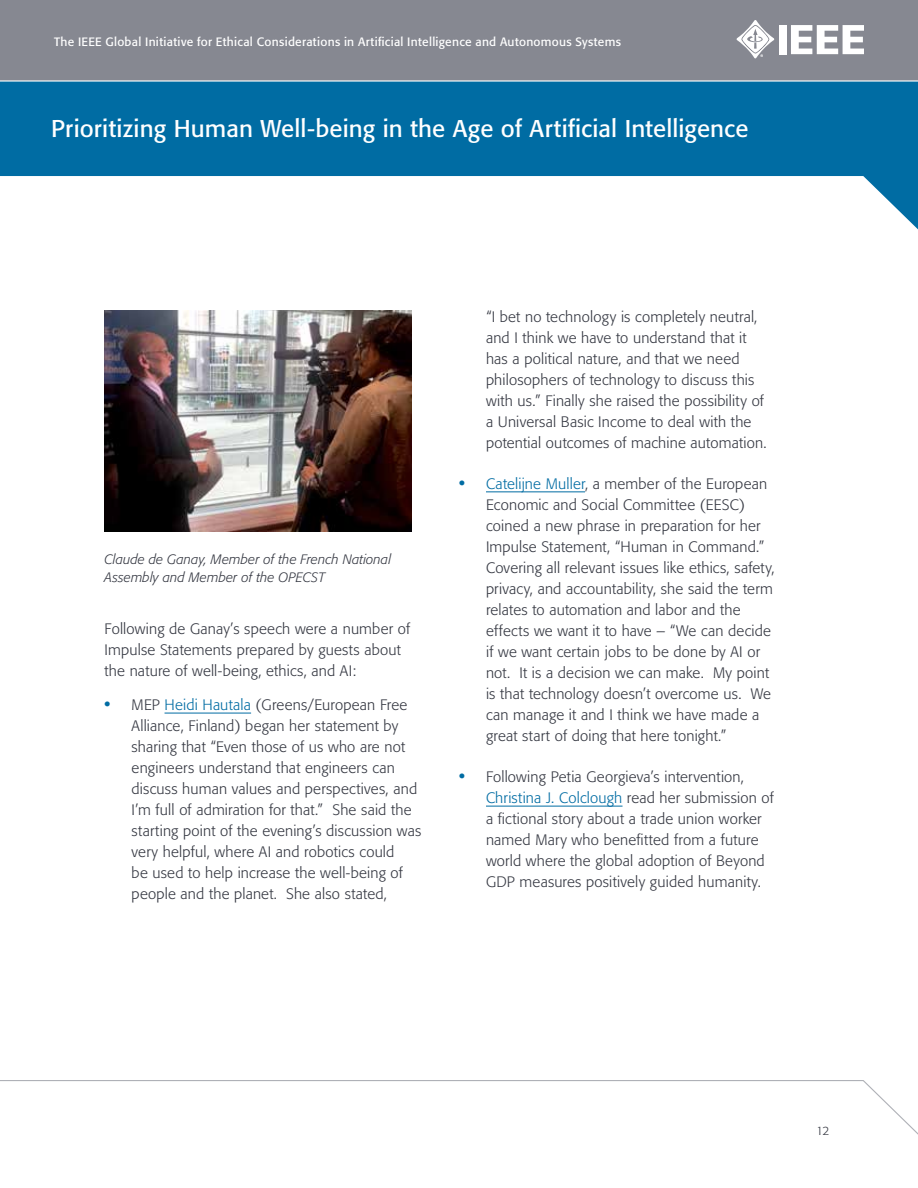
<style>
.page{position:relative;width:918px;height:1188px;background:#fff}
.page>*{position:absolute;margin:0;border:0;box-sizing:border-box;transform-origin:0 0}
.t1{font:24px "Formata";letter-spacing:.005em;color:#fff}
.t2{font:300 15px/21px "Formata";letter-spacing:.01em;color:#343741}
.t3{font:italic 300 13.5px/18px "Formata";letter-spacing:.01em;color:#343741}
.t4{font:12px "Formata";letter-spacing:.025em;color:#fff}
.t5{font:300 12px "Formata";color:#343741}
.s1{font-weight:500;font-size:17.25px;color:#006ca3}
.s2{color:#006ca3}
</style>
<div class="page">
<div style="left:0;top:0;width:918px;height:81px;background:#868891"></div>
<svg style="left:0;top:82px;width:918px;height:147px;fill:#006ca3"></svg>
<svg style="left:0;top:1080px;width:918px;height:55px"></svg>
<hr style="left:0;top:80px;width:918px;height:2px;background:#fff">
<div style="left:779px;top:25px;width:8px;height:29px;background:#fff"></div>
<svg style="left:791px;top:25px;width:73px;height:29px"></svg>
<svg style="left:736px;top:20px;width:38px;height:38px"></svg>
<hr style="left:165px;top:713px;width:86px;height:1px;background:#006ca3">
<img style="left:105px;top:310px;width:307px;height:222px">
<hr style="left:486px;top:492px;width:99px;height:1px;background:#006ca3">
<hr style="left:486px;top:806px;width:137px;height:1px;background:#006ca3">
<p class="t4" style="left:54px;top:34px;width:568px">The IEEE Global Initiative for Ethical Considerations in Artificial Intelligence and Autonomous Systems</p>
<h1 class="t1" style="left:51px;top:114px;width:699px">Prioritizing Human Well-being in the Age of Artificial Intelligence</h1>
<p class="t3" style="left:105px;top:550px;width:288px">Claude de Ganay, Member of the French National<br>Assembly and Member of the OPECST</p>
<p class="t2" style="left:105px;top:618px;width:307px">Following de Ganay’s speech were a number of<br>Impulse Statements prepared by guests about the nature of well-being, ethics, and AI:</p>
<p class="t2" style="left:132px;top:694px;width:291px;text-indent:-27px"><span class="s1">•</span> MEP <span class="s2">Heidi Hautala</span> (Greens/European Free Alliance, Finland) began her statement by sharing that “Even those of us who are not engineers understand that engineers can discuss human values and perspectives, and I’m full of admiration for that.” She said the starting point of the evening’s discussion was very helpful, where AI and robotics could<br>be used to help increase the well-being of people and the planet. She also stated,</p>
<p class="t2" style="left:486px;top:306px;width:282px">“I bet no technology is completely neutral, and I think we have to understand that it has a political nature, and that we need philosophers of technology to discuss this with us.” Finally she raised the possibility of a Universal Basic Income to deal with the potential outcomes of machine automation.</p>
<p class="t2" style="left:486px;top:473px;width:290px;text-indent:-27px"><span class="s1">•</span> <span class="s2">Catelijne Muller</span>, a member of the European Economic and Social Committee (EESC) coined a new phrase in preparation for her Impulse Statement, “Human in Command.” Covering all relevant issues like ethics, safety, privacy, and accountability, she said the term relates to automation and labor and the effects we want it to have – “We can decide if we want certain jobs to be done by AI or not. It is a decision we can make. My point is that technology doesn’t overcome us. We can manage it and I think we have made a great start of doing that here tonight.”</p>
<p class="t2" style="left:486px;top:766px;width:289px;text-indent:-27px"><span class="s1">•</span> Following Petia Georgieva’s intervention, <span class="s2">Christina J. Colclough</span> read her submission of a fictional story about a trade union worker named Mary who benefitted from a future world where the global adoption of Beyond GDP measures positively guided humanity.</p>
<p class="t5" style="left:816px;top:1124px;width:15px">12</p>
</div>
